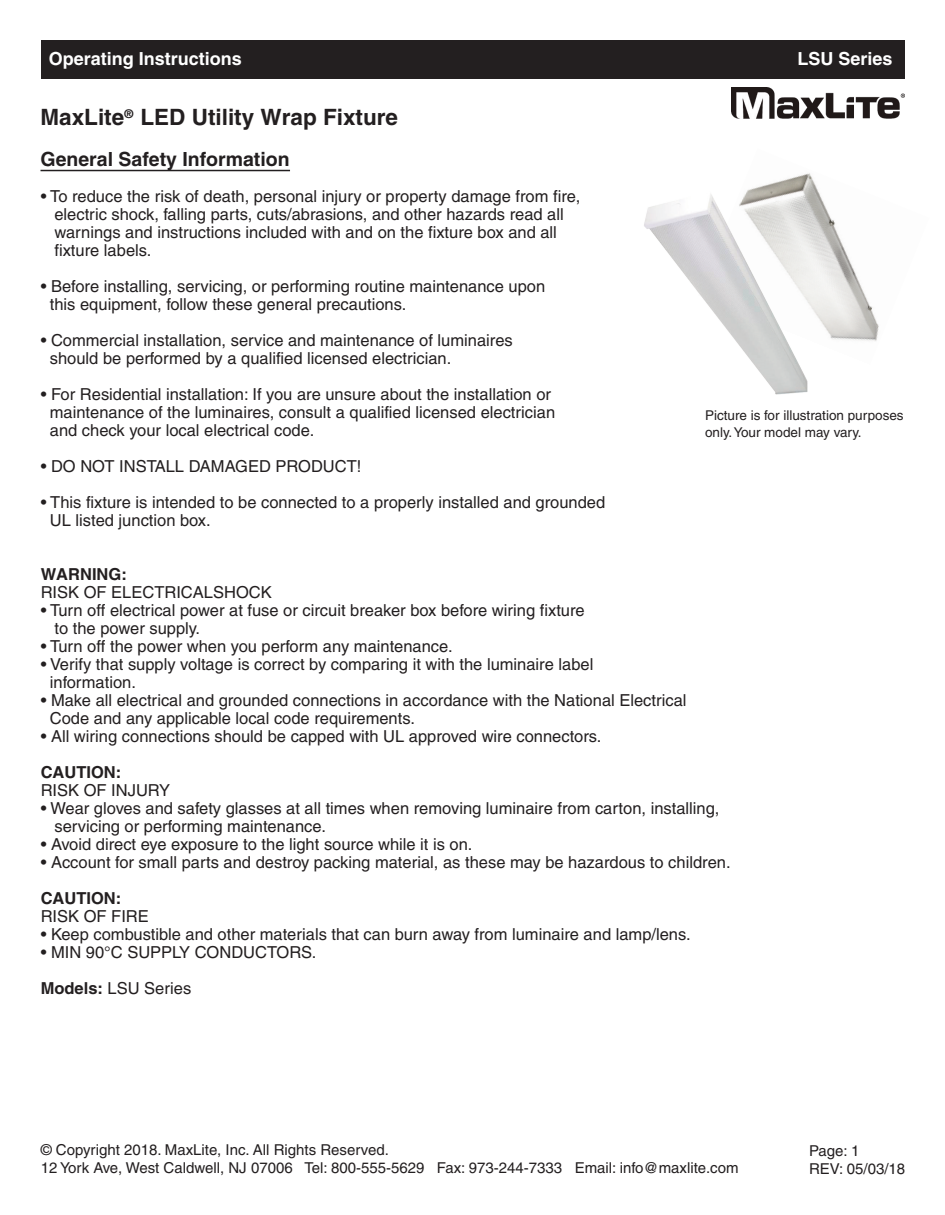
<style>
.page{position:relative;width:945px;height:1215px;background:#fff}
.page>*{position:absolute;margin:0;border:0;box-sizing:border-box;transform-origin:0 0}
.t1{font:700 22.5px "Helvetica";color:#231f20}
.t2{font:700 19.5px "Helvetica";color:#231f20}
.t3{font:700 18px "Helvetica";color:#fff}
.t4{font:16.5px/18px "Helvetica";color:#231f20}
.t5{font:700 16.5px "Helvetica";color:#231f20}
.t6{font:15px/18px "Helvetica";color:#231f20}
.t7{font:13.5px/16.2px "Helvetica";color:#231f20}
.t8{font:700 12px "Helvetica";color:#231f20}
.s1{font-weight:700}
</style>
<div class="page">
<img style="left:759px;top:173px;width:120px;height:168px">
<div style="left:41px;top:40px;width:864px;height:39px;background:#231f20"></div>
<img style="left:732px;top:87px;width:173px;height:32px">
<hr style="left:41px;top:170px;width:249px;height:1px;background:#231f20">
<img style="left:644px;top:187px;width:176px;height:208px">
<p class="t3" style="left:49px;top:52px;width:195px">Operating Instructions</p>
<p class="t3" style="left:797px;top:52px;width:97px">LSU Series</p>
<h1 class="t1" style="left:40px;top:109px;width:359px">MaxLite LED Utility Wrap Fixture</h1>
<p class="t8" style="left:125px;top:110px;width:10px">®</p>
<p class="t2" style="left:40px;top:152px;width:251px">General Safety Information</p>
<p class="t4" style="left:54px;top:188px;width:527px;text-indent:-14px">• To reduce the risk of death, personal injury or property damage from fire, electric shock, falling parts, cuts/abrasions, and other hazards read all warnings and instructions included with and on the fixture box and all fixture labels.</p>
<p class="t4" style="left:50px;top:278px;width:497px;text-indent:-9px">• Before installing, servicing, or performing routine maintenance upon this equipment, follow these general precautions.</p>
<p class="t4" style="left:50px;top:332px;width:464px;text-indent:-9px">• Commercial installation, service and maintenance of luminaires should be performed by a qualified licensed electrician.</p>
<p class="t4" style="left:50px;top:386px;width:507px;text-indent:-9px">• For Residential installation: If you are unsure about the installation or maintenance of the luminaires, consult a qualified licensed electrician and check your local electrical code.</p>
<p class="t4" style="left:41px;top:458px;width:322px">• DO NOT INSTALL DAMAGED PRODUCT!</p>
<p class="t4" style="left:50px;top:494px;width:557px;text-indent:-9px">• This fixture is intended to be connected to a properly installed and grounded<br>UL listed junction box.</p>
<p class="t5" style="left:41px;top:568px;width:88px">WARNING:</p>
<p class="t4" style="left:41px;top:584px;width:233px">RISK OF ELECTRICALSHOCK</p>
<p class="t4" style="left:54px;top:602px;width:532px;text-indent:-14px">• Turn off electrical power at fuse or circuit breaker box before wiring fixture to the power supply.</p>
<p class="t4" style="left:41px;top:638px;width:414px">• Turn off the power when you perform any maintenance.</p>
<p class="t4" style="left:50px;top:656px;width:545px;text-indent:-9px">• Verify that supply voltage is correct by comparing it with the luminaire label information.</p>
<p class="t4" style="left:50px;top:692px;width:638px;text-indent:-9px">• Make all electrical and grounded connections in accordance with the National Electrical<br>Code and any applicable local code requirements.</p>
<p class="t4" style="left:41px;top:728px;width:562px">• All wiring connections should be capped with UL approved wire connectors.</p>
<p class="t5" style="left:41px;top:766px;width:82px">CAUTION:</p>
<p class="t4" style="left:41px;top:782px;width:131px">RISK OF INJURY</p>
<p class="t4" style="left:54px;top:800px;width:667px;text-indent:-14px">• Wear gloves and safety glasses at all times when removing luminaire from carton, installing, servicing or performing maintenance.</p>
<p class="t4" style="left:41px;top:836px;width:433px">• Avoid direct eye exposure to the light source while it is on.</p>
<p class="t4" style="left:41px;top:854px;width:691px">• Account for small parts and destroy packing material, as these may be hazardous to children.</p>
<p class="t5" style="left:41px;top:892px;width:82px">CAUTION:</p>
<p class="t4" style="left:41px;top:908px;width:110px">RISK OF FIRE</p>
<p class="t4" style="left:41px;top:926px;width:652px">• Keep combustible and other materials that can burn away from luminaire and lamp/lens.</p>
<p class="t4" style="left:41px;top:935px;width:277px;line-height:36px">• MIN 90°C SUPPLY CONDUCTORS.<br><span class="s1">Models:</span> LSU Series</p>
<p class="t7" style="left:705px;top:409px;width:200px">Picture is for illustration purposes only.Your model may vary.</p>
<p class="t6" style="left:41px;top:1142px;width:699px">© Copyright 2018. MaxLite, Inc. All Rights Reserved.<br>12 York Ave, West Caldwell, NJ 07006 Tel: 800-555-5629 Fax: 973-244-7333 Email: info@maxlite.com</p>
<p class="t6" style="left:809px;top:1143px;width:98px">Page: 1<br>REV: 05/03/18</p>
</div>
